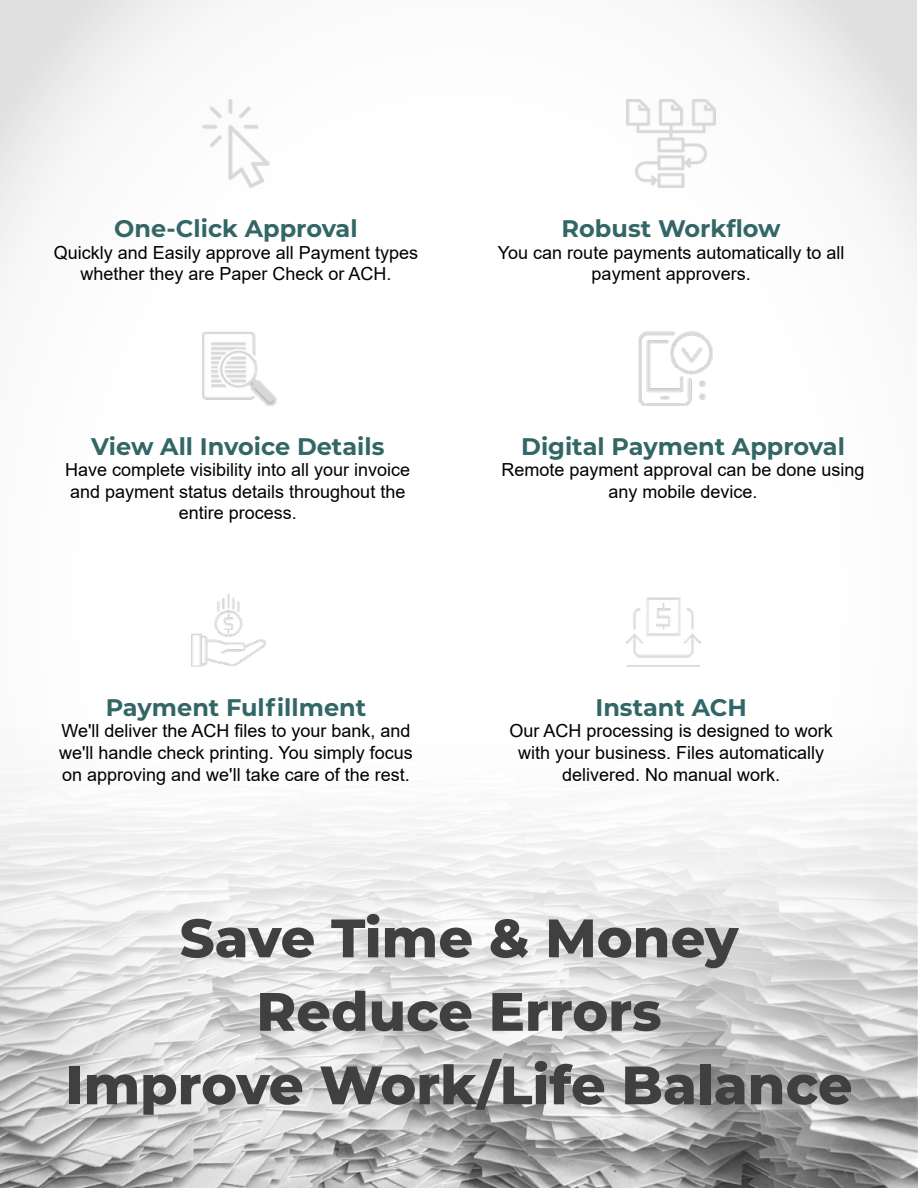
<style>
.page{position:relative;width:918px;height:1188px;background:#fff}
.page>*{position:absolute;margin:0;border:0;box-sizing:border-box;transform-origin:0 0}
.t1{font:800 54px/73.5px "Montserrat";color:#404040;text-align:center}
.t2{font:700 24px "Montserrat";color:#366}
.t3{font:18px/21.6px "Arial";color:#000;text-align:center}
</style>
<div class="page">
<svg style="left:1px;top:1px;width:916px;height:405px"></svg>
<img style="left:0;top:633px;width:918px;height:555px">
<img style="left:192px;top:99px;width:88px;height:89px">
<img style="left:203px;top:332px;width:73px;height:73px">
<img style="left:192px;top:593px;width:73px;height:74px">
<img style="left:627px;top:99px;width:88px;height:89px">
<img style="left:639px;top:332px;width:73px;height:73px">
<img style="left:627px;top:597px;width:73px;height:70px">
<h2 class="t2" style="left:114px;top:211px;width:245px">One-Click Approval</h2>
<p class="t3" style="left:54px;top:241px;width:366px">Quickly and Easily approve all Payment types whether they are Paper Check or ACH.</p>
<h2 class="t2" style="left:91px;top:429px;width:295px">View All Invoice Details</h2>
<p class="t3" style="left:65px;top:459px;width:347px">Have complete visibility into all your invoice and payment status details throughout the entire process.</p>
<h2 class="t2" style="left:106px;top:690px;width:262px">Payment Fulfillment</h2>
<p class="t3" style="left:59px;top:720px;width:355px;text-align:left">We'll deliver the ACH files to your bank, and we'll handle check printing. You simply focus on approving and we'll take care of the rest.</p>
<h2 class="t2" style="left:562px;top:211px;width:221px">Robust Workflow</h2>
<p class="t3" style="left:498px;top:241px;width:348px">You can route payments automatically to all payment approvers.</p>
<h2 class="t2" style="left:521px;top:429px;width:325px">Digital Payment Approval</h2>
<p class="t3" style="left:501px;top:459px;width:365px">Remote payment approval can be done using any mobile device.</p>
<h2 class="t2" style="left:596px;top:690px;width:153px">Instant ACH</h2>
<p class="t3" style="left:510px;top:720px;width:325px">Our ACH processing is designed to work with your business. Files automatically delivered. No manual work.</p>
<h1 class="t1" style="left:65px;top:898px;width:789px">Save Time &amp; Money<br>Reduce Errors<br>Improve Work/Life Balance</h1>
</div>
